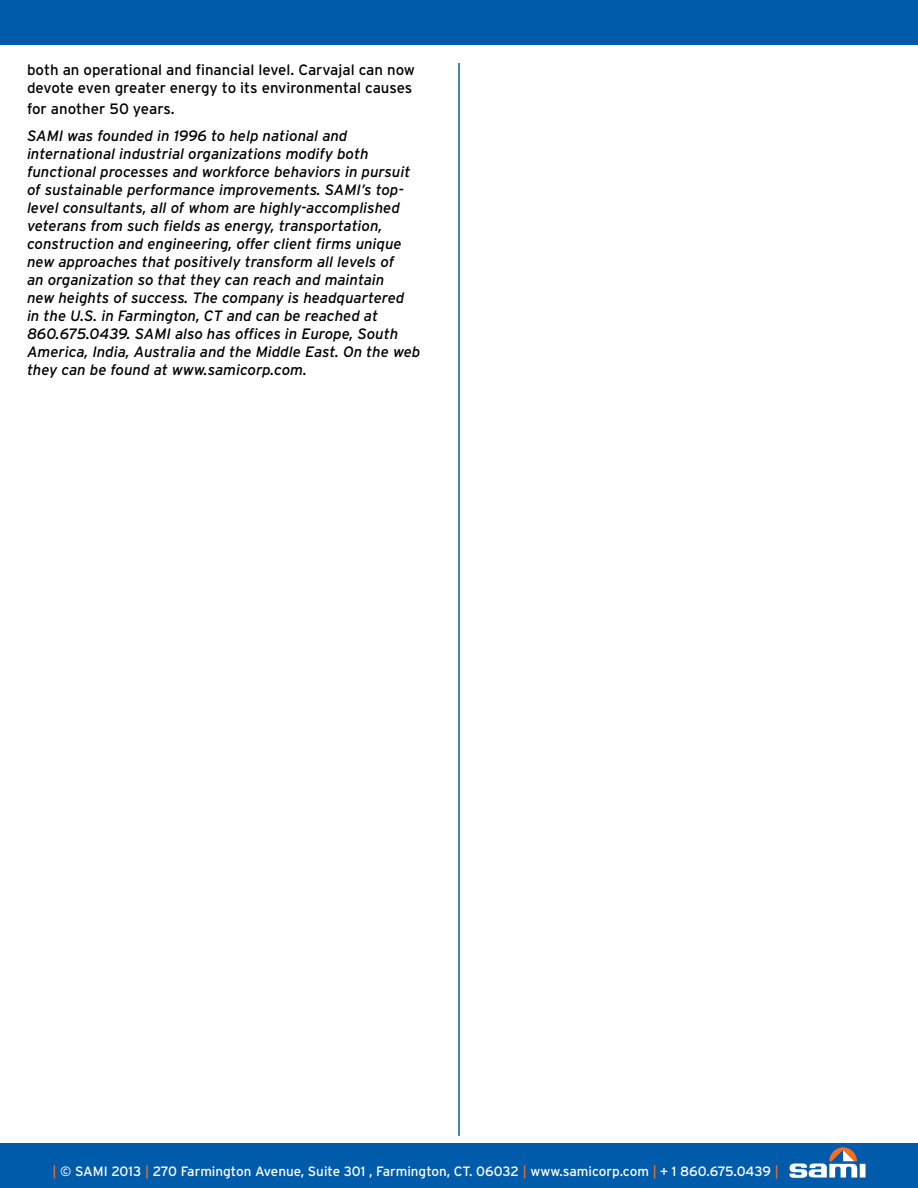
<style>
.page{position:relative;width:918px;height:1188px;background:#fff}
.page>*{position:absolute;margin:0;border:0;box-sizing:border-box;transform-origin:0 0}
.t1{font:italic 15px/18px "Interstate";color:#000}
.t2{font:15px/18px "Interstate";color:#000}
.t3{font:13.5px "Interstate";color:#fff}
.s1{color:#f36e21}
</style>
<div class="page">
<div style="left:1px;top:0;width:917px;height:45px;background:#005cab"></div>
<hr style="left:458px;top:63px;width:2px;height:1073px;background:#005cab">
<div style="left:0;top:1143px;width:918px;height:45px;background:#005cab"></div>
<div style="left:860px;top:1164px;width:6px;height:14px;background:#fff"></div>
<svg style="left:789px;top:1147px;width:68px;height:31px"></svg>
<p class="t2" style="left:27px;top:61px;width:390px">both an operational and financial level. Carvajal can now devote even greater energy to its environmental causes</p>
<p class="t2" style="left:27px;top:100px;width:149px">for another 50 years.</p>
<p class="t1" style="left:27px;top:127px;width:395px">SAMI was founded in 1996 to help national and international industrial organizations modify both functional processes and workforce behaviors in pursuit of sustainable performance improvements. SAMI’s top&shy;level consultants, all of whom are highly-accomplished veterans from such fields as energy, transportation, construction and engineering, offer client firms unique new approaches that positively transform all levels of<br>an organization so that they can reach and maintain<br>new heights of success. The company is headquartered in the U.S. in Farmington, CT and can be reached at 860.675.0439. SAMI also has offices in Europe, South America, India, Australia and the Middle East. On the web they can be found at www.samicorp.com.</p>
<p class="t3" style="left:52px;top:1163px;width:728px"><span class="s1">|</span> © SAMI 2013 <span class="s1">|</span> 270 Farmington Avenue, Suite 301 , Farmington, CT. 06032 <span class="s1">|</span> www.samicorp.com <span class="s1">|</span> + 1 860.675.0439 <span class="s1">|</span></p>
</div>
